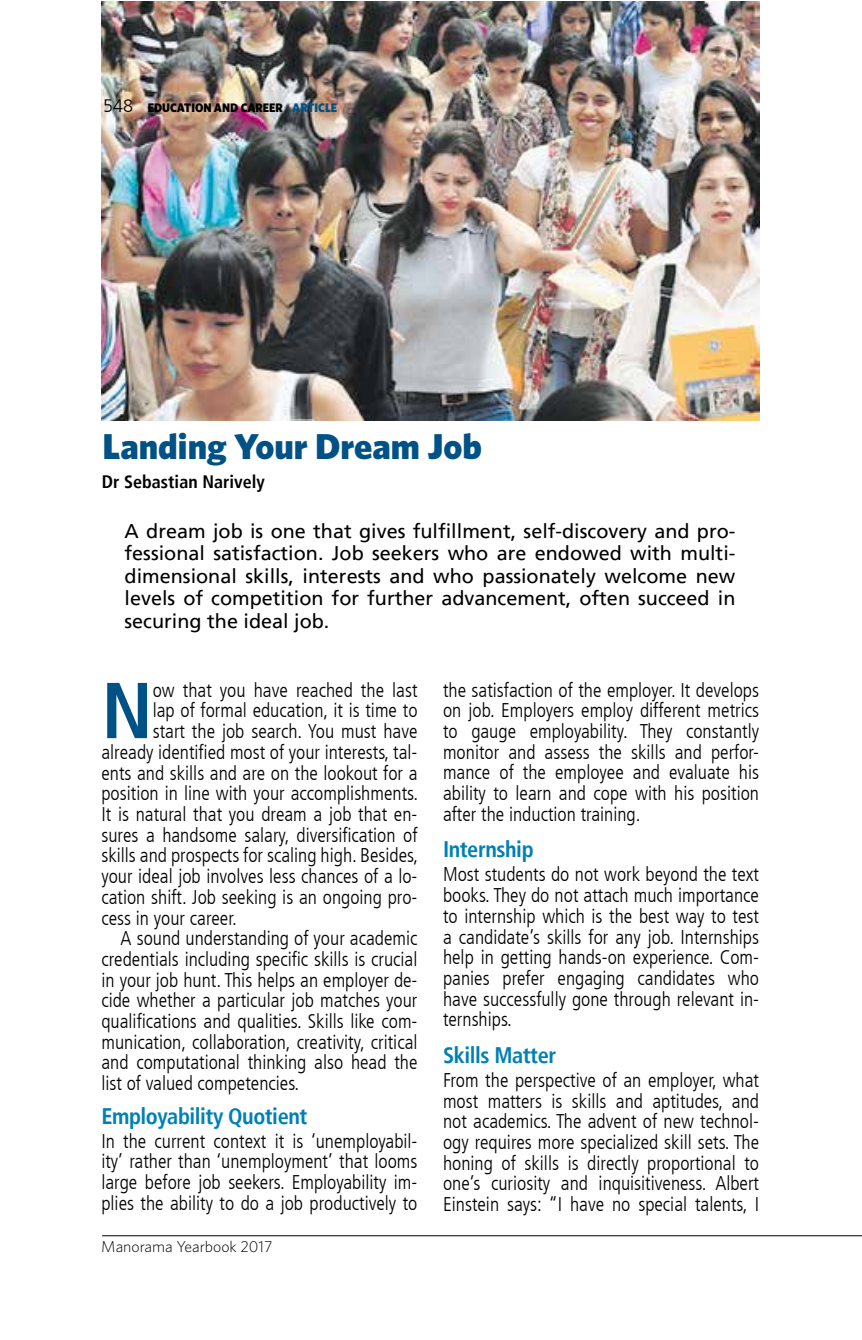
<style>
.page{position:relative;width:862px;height:1340px;background:#fff}
.page>*{position:absolute;margin:0;border:0;box-sizing:border-box;transform-origin:0 0}
.t1{font:700 condensed 79.2px "Frutiger LT";color:#005286}
.t2{font:900 36px "Whitney";color:#005286}
.t3{font:700 condensed 22.5px "Frutiger LT";letter-spacing:-.02em;color:#0080b5}
.t4{font:300 condensed 19.8px/20.7px "Frutiger LT";color:#000;text-align:justify}
.t5{font:19.8px/22.5px "Frutiger LT";color:#000;text-align:justify}
.t6{font:700 condensed 18px "Frutiger LT";color:#000}
.t7{font:300 15.75px "Whitney";color:#000}
.t8{font:900 12.38px "Whitney";color:#000;scale:.93 1}
.t9{font:900 12.38px "Whitney";color:#005286;scale:.93 1}
.s1{font-family:"Frutiger LT";font-weight:300;font-size:18px}
</style>
<div class="page">
<hr style="left:102px;top:1235px;width:759px;height:1px;background:#000">
<img style="left:101px;top:2px;width:657px;height:418px">
<p class="t8" style="left:103px;top:99px;width:195px"><span class="s1">548</span> EDUCATION AND CAREER</p>
<p class="t9" style="left:292px;top:99px;width:50px">ARTICLE</p>
<h2 class="t2" style="left:102px;top:422px;width:381px">Landing Your Dream Job</h2>
<p class="t6" style="left:102px;top:471px;width:164px">Dr Sebastian Narively</p>
<p class="t5" style="left:124px;top:519px;width:612px">A dream job is one that gives fulfillment, self-discovery and pro&shy;fessional satisfaction. Job seekers who are endowed with multi&shy;dimensional skills, interests and who passionately welcome new levels of competition for further advancement, often succeed in securing the ideal job.</p>
<h1 class="t1" style="left:101px;top:663px;width:53px">N</h1>
<p class="t4" style="left:153px;top:679px;width:266px">ow that you have reached the last</p>
<p class="t4" style="left:153px;top:700px;width:266px">lap of formal education, it is time to</p>
<p class="t4" style="left:153px;top:721px;width:266px">start the job search. You must have</p>
<p class="t4" style="left:101px;top:742px;width:317px">already identified most of your interests, tal-</p>
<p class="t4" style="left:101px;top:762px;width:317px">ents and skills and are on the lookout for a</p>
<p class="t4" style="left:101px;top:783px;width:318px">position in line with your accomplishments.</p>
<p class="t4" style="left:101px;top:804px;width:317px">It is natural that you dream a job that en-</p>
<p class="t4" style="left:101px;top:824px;width:317px">sures a handsome salary, diversification of</p>
<p class="t4" style="left:101px;top:845px;width:318px">skills and prospects for scaling high. Besides,</p>
<p class="t4" style="left:101px;top:866px;width:317px">your ideal job involves less chances of a lo-</p>
<p class="t4" style="left:101px;top:886px;width:317px">cation shift. Job seeking is an ongoing pro-</p>
<p class="t4" style="left:101px;top:907px;width:137px">cess in your career.</p>
<p class="t4" style="left:120px;top:928px;width:298px">A sound understanding of your academic</p>
<p class="t4" style="left:101px;top:949px;width:317px">credentials including specific skills is crucial</p>
<p class="t4" style="left:101px;top:969px;width:317px">in your job hunt. This helps an employer de-</p>
<p class="t4" style="left:101px;top:990px;width:317px">cide whether a particular job matches your</p>
<p class="t4" style="left:101px;top:1011px;width:317px">qualifications and qualities. Skills like com-</p>
<p class="t4" style="left:101px;top:1031px;width:317px">munication, collaboration, creativity, critical</p>
<p class="t4" style="left:101px;top:1052px;width:317px">and computational thinking also head the</p>
<p class="t4" style="left:101px;top:1073px;width:199px">list of valued competencies.</p>
<p class="t3" style="left:101px;top:1102px;width:207px">Employability Quotient</p>
<p class="t4" style="left:101px;top:1130px;width:317px">In the current context it is ‘unemployabil&shy;ity’ rather than ‘unemployment’ that looms large before job seekers. Employability im&shy;plies the ability to do a job productively to</p>
<p class="t7" style="left:101px;top:1236px;width:173px">Manorama Yearbook 2017</p>
<p class="t4" style="left:443px;top:679px;width:317px">the satisfaction of the employer. It develops on job. Employers employ different metrics to gauge employability. They constantly monitor and assess the skills and perfor&shy;mance of the employee and evaluate his ability to learn and cope with his position after the induction training.</p>
<p class="t3" style="left:443px;top:836px;width:92px">Internship</p>
<p class="t4" style="left:443px;top:864px;width:317px">Most students do not work beyond the text books. They do not attach much importance to internship which is the best way to test a candidate’s skills for any job. Internships help in getting hands-on experience. Com&shy;panies prefer engaging candidates who have successfully gone through relevant in&shy;ternships.</p>
<p class="t3" style="left:443px;top:1041px;width:115px">Skills Matter</p>
<p class="t4" style="left:443px;top:1070px;width:317px">From the perspective of an employer, what most matters is skills and aptitudes, and not academics. The advent of new technol&shy;ogy requires more specialized skill sets. The honing of skills is directly proportional to one’s curiosity and inquisitiveness. Albert Einstein says: “I have no special talents, I</p>
</div>
